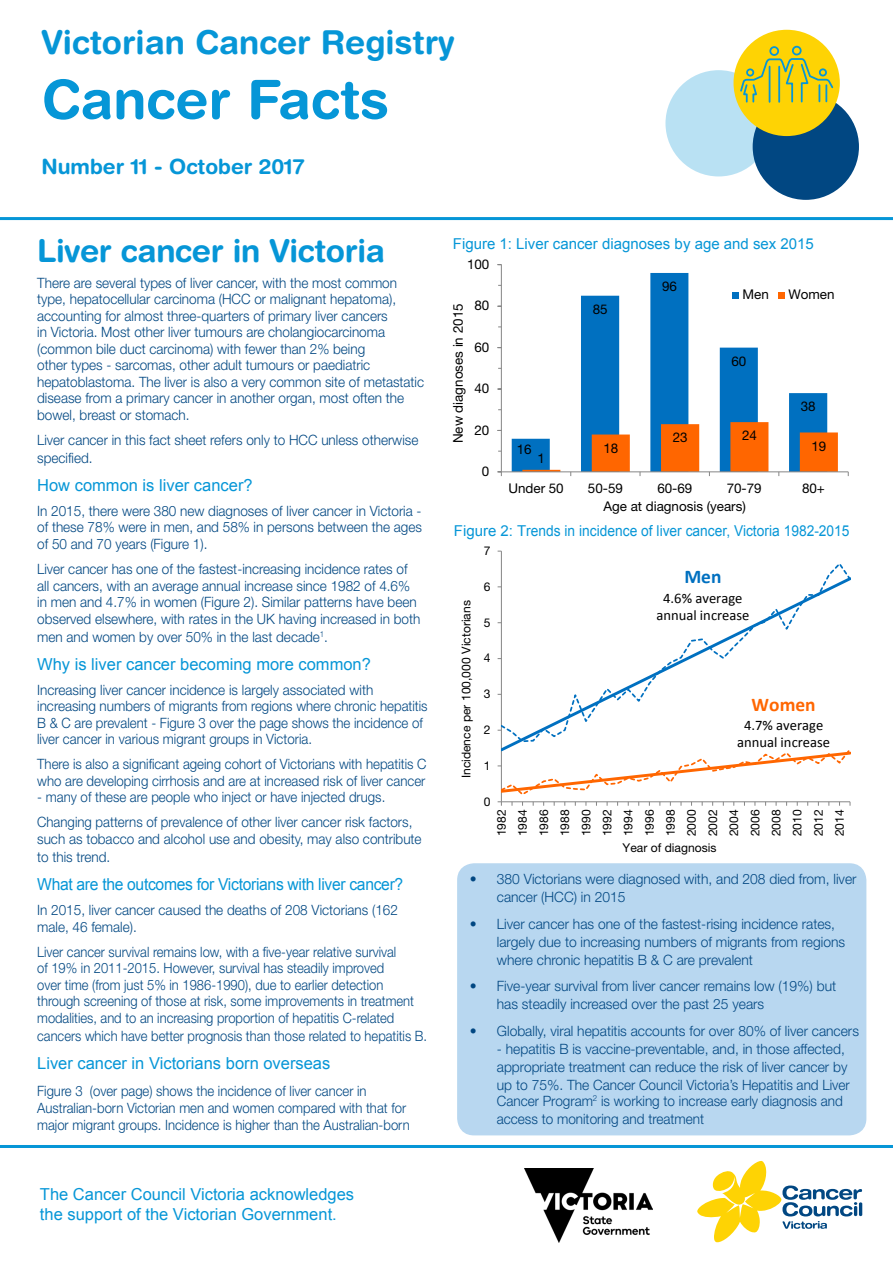
<style>
.page{position:relative;width:893px;height:1263px;background:#fff}
.page>*{position:absolute;margin:0;border:0;box-sizing:border-box;transform-origin:0 0}
.t1{font:700 54px "Helvetica Rounded LT Std";color:#0696d7}
.t2{font:700 33px "Helvetica Rounded LT Std";color:#0696d7}
.Main_heading{font:700 31.5px "Helvetica Rounded LT Std";letter-spacing:-.01em;color:#0696d7}
.t3{font:700 21px "Helvetica Rounded LT Std";color:#0696d7}
.t4{font:700 19.35px "Calibri";color:#f60}
.t5{font:700 19.35px "Calibri";color:#0070c0}
.main_text{font:16.5px "Arial";color:#0696d7}
.Subheading{font:16.5px/19.8px "Arial";color:#0696d7}
.main_text-2{font:16.5px "Arial";letter-spacing:-.02em;color:#0696d7;scale:.95 1}
.Figure_heading{font:15px "Arial";color:#0696d7}
.t6{font:14.55px/17.9px "Calibri";color:#000;text-align:center}
.main_text-3{font:300 14.25px/16.5px "Helvetica Neue LT Std";color:#014782;scale:.95 1}
.main_text-4{font:300 14.25px/18px "Helvetica Neue LT Std";color:#014782}
.main_text-5{font:300 14.25px/16.5px "Helvetica Neue LT Std";color:#014782;scale:.91 1}
.main_text-6{font:300 14.25px/16.5px "Helvetica Neue LT Std";color:#014782;scale:.93 1}
.main_text-7{font:300 14.25px/17.1px "Helvetica Neue LT Std";color:#014782;scale:.92 1}
.t7{font:13.35px "Helvetica Neue LT Std";color:#000}
.t8{font:12.15px/21.1px "Helvetica Neue LT Std";color:#000;text-align:justify}
</style>
<div class="page">
<svg style="left:697px;top:1161px;width:165px;height:81px"></svg>
<div style="left:665px;top:70px;width:107px;height:106px;background:#b9e1f3;border-radius:50%"></div>
<div style="left:753px;top:94px;width:106px;height:106px;background:#014782;border-radius:50%"></div>
<div style="left:733px;top:30px;width:107px;height:106px;background:#fed304;border-radius:50%"></div>
<svg style="left:739px;top:45px;width:96px;height:58px"></svg>
<hr style="left:0;top:217px;width:893px;height:3px;background:#0696d7">
<hr style="left:0;top:1145px;width:893px;height:3px;background:#0696d7">
<div style="left:457px;top:863px;width:409px;height:272px;background:#b8d7f0;border-radius:17px"></div>
<img style="left:524px;top:1169px;width:128px;height:73px">
<svg style="left:512px;top:273px;width:315px;height:198px"></svg>
<hr style="left:501px;top:265px;width:1px;height:207px;background:#868686">
<hr style="left:501px;top:471px;width:347px;height:1px;background:#868686">
<svg style="left:497px;top:471px;width:5px;height:5px"></svg>
<svg style="left:522px;top:422px;width:316px;height:54px"></svg>
<div style="left:732px;top:292px;width:7px;height:7px;background:#0070c0"></div>
<div style="left:778px;top:292px;width:7px;height:7px;background:#f60"></div>
<hr style="left:501px;top:551px;width:1px;height:251px;background:#868686">
<svg style="left:501px;top:575px;width:349px;height:172px"></svg>
<svg style="left:498px;top:747px;width:353px;height:59px"></svg>
<p class="t2" style="left:41px;top:22px;width:415px">Victorian Cancer Registry</p>
<p class="t1" style="left:41px;top:67px;width:349px">Cancer Facts</p>
<p class="t3" style="left:41px;top:153px;width:265px">Number 11 - October 2017</p>
<p class="Main_heading" style="left:37px;top:232px;width:349px">Liver cancer in Victoria</p>
<p class="main_text-3" style="left:37px;top:274px;width:409px">There are several types of liver cancer, with the most common type, hepatocellular carcinoma (HCC or malignant hepatoma), accounting for almost three-quarters of primary liver cancers<br>in Victoria. Most other liver tumours are cholangiocarcinoma (common bile duct carcinoma) with fewer than 2% being<br>other types - sarcomas, other adult tumours or paediatric hepatoblastoma. The liver is also a very common site of metastatic disease from a primary cancer in another organ, most often the bowel, breast or stomach.</p>
<p class="main_text-3" style="left:37px;top:430px;width:403px;line-height:18px">Liver cancer in this fact sheet refers only to HCC unless otherwise specified.</p>
<p class="main_text" style="left:37px;top:474px;width:217px">How common is liver cancer?</p>
<p class="main_text-3" style="left:37px;top:502px;width:406px;text-align:justify">In 2015, there were 380 new diagnoses of liver cancer in Victoria - of these 78% were in men, and 58% in persons between the ages of 50 and 70 years (Figure 1).</p>
<p class="main_text-3" style="left:37px;top:560px;width:405px">Liver cancer has one of the fastest-increasing incidence rates of all cancers, with an average annual increase since 1982 of 4.6% in men and 4.7% in women (Figure 2). Similar patterns have been observed elsewhere, with rates in the UK having increased in both</p>
<p class="main_text-3" style="left:37px;top:628px;width:308px">men and women by over 50% in the last decade<sup>1</sup>.</p>
<p class="main_text" style="left:37px;top:653px;width:335px">Why is liver cancer becoming more common?</p>
<p class="main_text-3" style="left:37px;top:681px;width:413px">Increasing liver cancer incidence is largely associated with increasing numbers of migrants from regions where chronic hepatitis B &amp; C are prevalent - Figure 3 over the page shows the incidence of liver cancer in various migrant groups in Victoria.</p>
<p class="main_text-6" style="left:37px;top:756px;width:420px">There is also a significant ageing cohort of Victorians with hepatitis C who are developing cirrhosis and are at increased risk of liver cancer</p>
<p class="main_text-6" style="left:37px;top:789px;width:376px">- many of these are people who inject or have injected drugs.</p>
<p class="main_text-6" style="left:37px;top:814px;width:415px">Changing patterns of prevalence of other liver cancer risk factors, such as tobacco and alcohol use and obesity, may also contribute</p>
<p class="main_text-3" style="left:37px;top:848px;width:79px">to this trend.</p>
<p class="main_text-2" style="left:37px;top:873px;width:387px">What are the outcomes for Victorians with liver cancer?</p>
<p class="main_text-3" style="left:37px;top:901px;width:381px">In 2015, liver cancer caused the deaths of 208 Victorians (162 male, 46 female).</p>
<p class="main_text-5" style="left:37px;top:943px;width:416px">Liver cancer survival remains low, with a five-year relative survival<br>of 19% in 2011-2015. However, survival has steadily improved<br>over time (from just 5% in 1986-1990), due to earlier detection through screening of those at risk, some improvements in treatment modalities, and to an increasing proportion of hepatitis C-related</p>
<p class="main_text-5" style="left:37px;top:1027px;width:430px">cancers which have better prognosis than those related to hepatitis B.</p>
<p class="main_text" style="left:37px;top:1052px;width:295px">Liver cancer in Victorians born overseas</p>
<p class="main_text-7" style="left:37px;top:1081px;width:406px">Figure 3 (over page) shows the incidence of liver cancer in<br>Australian-born Victorian men and women compared with that for major migrant groups. Incidence is higher than the Australian-born</p>
<p class="Subheading" style="left:40px;top:1184px;width:316px">The Cancer Council Victoria acknowledges the support of the Victorian Government.</p>
<p class="Figure_heading" style="left:453px;top:234px;width:363px">Figure 1: Liver cancer diagnoses by age and sex 2015</p>
<p class="t7" style="left:467px;top:256px;width:24px">100</p>
<p class="t7" style="left:450px;top:443px;width:141px;rotate:-90deg">New diagnoses in 2015</p>
<p class="t7" style="left:474px;top:298px;width:16px">80</p>
<p class="t7" style="left:474px;top:339px;width:16px">60</p>
<p class="t7" style="left:474px;top:381px;width:16px">40</p>
<p class="t7" style="left:474px;top:422px;width:16px">20</p>
<p class="t7" style="left:482px;top:463px;width:9px">0</p>
<p class="t7" style="left:517px;top:442px;width:16px">16</p>
<p class="t7" style="left:538px;top:451px;width:9px">1</p>
<p class="t7" style="left:593px;top:301px;width:16px">85</p>
<p class="t7" style="left:603px;top:440px;width:16px">18</p>
<p class="t7" style="left:662px;top:278px;width:16px">96</p>
<p class="t7" style="left:743px;top:287px;width:28px">Men</p>
<p class="t7" style="left:788px;top:287px;width:48px">Women</p>
<p class="t7" style="left:731px;top:353px;width:16px">60</p>
<p class="t7" style="left:801px;top:399px;width:16px">38</p>
<p class="t7" style="left:673px;top:430px;width:16px">23</p>
<p class="t7" style="left:742px;top:428px;width:16px">24</p>
<p class="t7" style="left:811px;top:438px;width:16px">19</p>
<p class="t7" style="left:508px;top:480px;width:57px">Under 50</p>
<p class="t7" style="left:588px;top:480px;width:36px">50-59</p>
<p class="t7" style="left:657px;top:480px;width:36px">60-69</p>
<p class="t7" style="left:727px;top:480px;width:36px">70-79</p>
<p class="t7" style="left:802px;top:480px;width:24px">80+</p>
<p class="t7" style="left:603px;top:498px;width:144px">Age at diagnosis (years)</p>
<p class="Figure_heading" style="left:454px;top:521px;width:397px">Figure 2: Trends in incidence of liver cancer, Victoria 1982-2015</p>
<p class="t8" style="left:455px;top:778px;width:179px;rotate:-90deg">Incidence per 100,000 Victorians</p>
<p class="t8" style="left:484px;top:540px;width:8px">7</p>
<p class="t8" style="left:484px;top:576px;width:8px">6</p>
<p class="t8" style="left:484px;top:611px;width:8px">5</p>
<p class="t8" style="left:484px;top:647px;width:8px">4</p>
<p class="t8" style="left:484px;top:683px;width:8px">3</p>
<p class="t8" style="left:484px;top:719px;width:8px">2</p>
<p class="t8" style="left:484px;top:755px;width:8px">1</p>
<p class="t8" style="left:484px;top:791px;width:8px">0</p>
<p class="t5" style="left:684px;top:565px;width:39px">Men</p>
<p class="t6" style="left:656px;top:589px;width:95px">4.6% average annual increase</p>
<p class="t4" style="left:752px;top:692px;width:66px">Women</p>
<p class="t6" style="left:737px;top:716px;width:95px">4.7% average annual increase</p>
<p class="t8" style="left:491px;top:836px;width:28px;rotate:-90deg">1982<br>1984<br>1986<br>1988<br>1990<br>1992<br>1994<br>1996<br>1998<br>2000<br>2002<br>2004<br>2006<br>2008<br>2010<br>2012<br>2014</p>
<p class="t8" style="left:622px;top:837px;width:96px">Year of diagnosis</p>
<p class="main_text-4" style="left:497px;top:870px;width:361px;text-indent:-27px">• 380 Victorians were diagnosed with, and 208 died from, liver cancer (HCC) in 2015</p>
<p class="main_text-4" style="left:497px;top:914px;width:350px;text-indent:-27px">• Liver cancer has one of the fastest-rising incidence rates, largely due to increasing numbers of migrants from regions where chronic hepatitis B &amp; C are prevalent</p>
<p class="main_text-4" style="left:497px;top:977px;width:341px;text-indent:-27px">• Five-year survival from liver cancer remains low (19%) but has steadily increased over the past 25 years</p>
<p class="main_text-4" style="left:470px;top:1021px;width:391px">• Globally, viral hepatitis accounts for over 80% of liver cancers</p>
<p class="main_text-4" style="left:497px;top:1039px;width:354px">- hepatitis B is vaccine-preventable, and, in those affected, appropriate treatment can reduce the risk of liver cancer by up to 75%. The Cancer Council Victoria’s Hepatitis and Liver</p>
<p class="main_text-3" style="left:497px;top:1092px;width:366px;line-height:18px">Cancer Program<sup>2</sup> is working to increase early diagnosis and access to monitoring and treatment</p>
</div>
